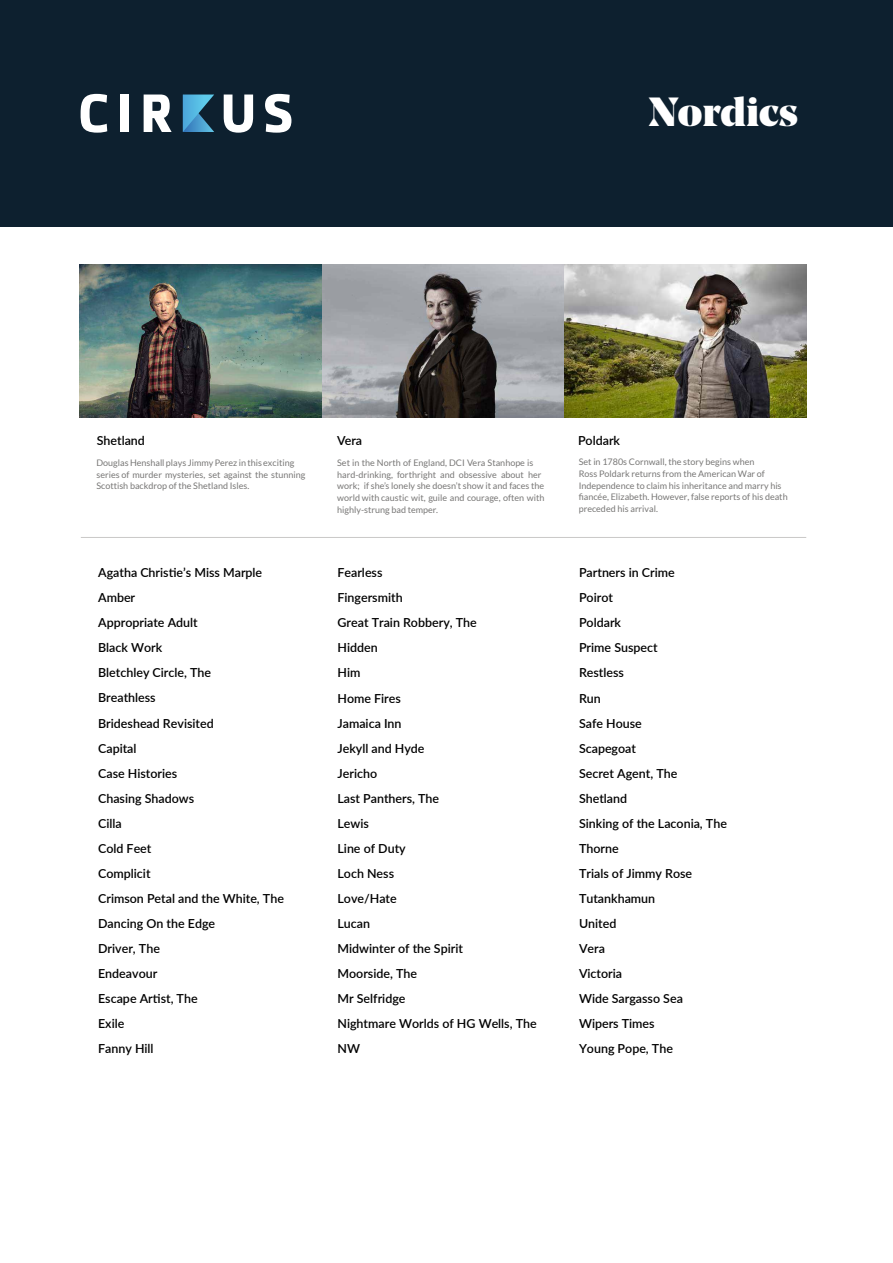
<style>
.page{position:relative;width:893px;height:1263px;background:#fff}
.page>*{position:absolute;margin:0;border:0;box-sizing:border-box;transform-origin:0 0}
.t1{font:900 40.5px "Noe Display";color:#fff}
.t2{font:600 12.45px/25px "Lato";color:#000}
.t3{font:9px/11.7px "Lato";color:#787776}
</style>
<div class="page">
<hr style="left:81px;top:537px;width:725px;height:1px;background:#cac9c8">
<img style="left:79px;top:265px;width:727px;height:153px">
<div style="left:0;top:0;width:893px;height:226px;background:#0d202f"></div>
<svg style="left:81px;top:94px;width:26px;height:39px"></svg>
<div style="left:121px;top:95px;width:8px;height:37px;background:#fff"></div>
<svg style="left:144px;top:95px;width:28px;height:37px"></svg>
<svg style="left:224px;top:95px;width:29px;height:38px"></svg>
<svg style="left:265px;top:94px;width:26px;height:39px"></svg>
<svg style="left:183px;top:95px;width:31px;height:37px"></svg>
<h1 class="t1" style="left:649px;top:85px;width:151px">Nordics</h1>
<p class="t2" style="left:97px;top:428px;width:50px">Shetland</p>
<p class="t2" style="left:337px;top:428px;width:27px">Vera</p>
<p class="t2" style="left:578px;top:428px;width:44px">Poldark</p>
<p class="t3" style="left:96px;top:457px;width:210px">DouglasHenshall plays JimmyPerez in this exciting series of murder mysteries, set against the stunning<br>Scottish backdrop of the Shetland Isles.</p>
<p class="t3" style="left:337px;top:457px;width:209px">Set in the North of England, DCI Vera Stanhope is hard-drinking, forthright and obsessive about her work; if she’s lonely she doesn’t show it and faces the world with caustic wit, guile and courage, often with highly-strung bad temper.</p>
<p class="t3" style="left:579px;top:456px;width:210px">Set in 1780s Cornwall, the story begins when<br>Ross Poldark returns from the American War of Independence to claim his inheritance and marry his fiancée, Elizabeth. However, false reports of his death preceded his arrival.</p>
<p class="t2" style="left:98px;top:560px;width:187px">Agatha Christie’s Miss Marple<br>Amber<br>Appropriate Adult<br>Black Work<br>Bletchley Circle, The<br>Breathless<br>Brideshead Revisited<br>Capital<br>Case Histories<br>Chasing Shadows<br>Cilla<br>Cold Feet<br>Complicit<br>Crimson Petal and the White, The<br>Dancing On the Edge<br>Driver, The<br>Endeavour<br>Escape Artist, The<br>Exile<br>Fanny Hill</p>
<p class="t2" style="left:337px;top:560px;width:201px">Fearless<br>Fingersmith<br>Great Train Robbery, The<br>Hidden<br>Him<br>Home Fires<br>Jamaica Inn<br>Jekyll and Hyde<br>Jericho<br>Last Panthers, The<br>Lewis<br>Line of Duty<br>Loch Ness<br>Love/Hate<br>Lucan<br>Midwinter of the Spirit<br>Moorside, The<br>Mr Selfridge<br>Nightmare Worlds of HG Wells, The<br>NW</p>
<p class="t2" style="left:579px;top:560px;width:149px">Partners in Crime<br>Poirot<br>Poldark<br>Prime Suspect<br>Restless<br>Run<br>Safe House<br>Scapegoat<br>Secret Agent, The<br>Shetland<br>Sinking of the Laconia, The<br>Thorne<br>Trials of Jimmy Rose<br>Tutankhamun<br>United<br>Vera<br>Victoria<br>Wide Sargasso Sea<br>Wipers Times<br>Young Pope, The</p>
</div>
